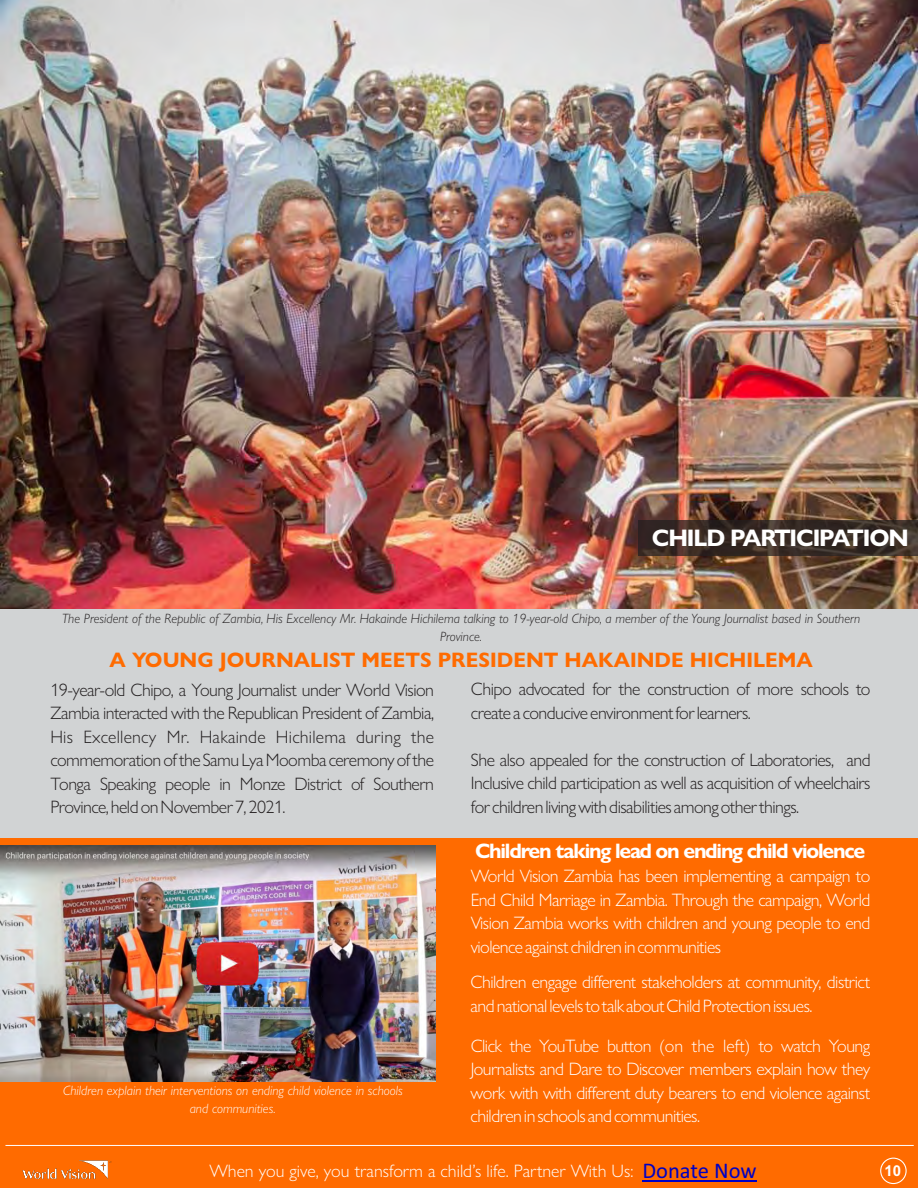
<style>
.page{position:relative;width:918px;height:1188px;background:#fff}
.page>*{position:absolute;margin:0;border:0;box-sizing:border-box;transform-origin:0 0}
.t1{font:700 24px "Gill Sans Nova";letter-spacing:-.045em;color:#fff}
.t2{font:700 21px "Gill Sans Nova";color:#ff6b00}
.t3{font:700 21px "Gill Sans Nova";letter-spacing:-.06em;color:#fff}
.t4{font:300 18px/23.4px "Gill Sans Nova";letter-spacing:-.03em;color:#231f20;text-align:justify}
.t5{font:300 18px/23.4px "Gill Sans Nova";letter-spacing:-.03em;color:#fff;text-align:justify}
.t6{font:300 18px "Gill Sans Nova";color:#fff}
.t7{font:700 15px "Arial";color:#fff}
.t8{font:italic 300 13.5px/17.5px "Gill Sans Nova";color:#231f20;text-align:center}
.t9{font:italic 300 13.5px/17.5px "Gill Sans Nova";color:#fff;text-align:center}
.s1{font-family:"Calibri";font-weight:400;font-size:22.5px;color:#0000c4}
</style>
<div class="page">
<img style="left:0;top:0;width:918px;height:610px">
<div style="left:0;top:610px;width:918px;height:578px;background:#d1d3d4"></div>
<div style="left:638px;top:520px;width:280px;height:36px;background:#231f20;opacity:.73"></div>
<div style="left:0;top:838px;width:918px;height:350px;background:#ff6b00"></div>
<img style="left:0;top:846px;width:436px;height:236px">
<hr style="left:5px;top:1145px;width:909px;height:1px;background:#fff">
<img style="left:192px;top:929px;width:71px;height:71px">
<img style="left:22px;top:1160px;width:90px;height:19px">
<svg style="left:880px;top:1158px;width:27px;height:26px"></svg>
<hr style="left:642px;top:1180px;width:115px;height:1px;background:#0000c4">
<h1 class="t1" style="left:652px;top:530px;width:259px">CHILD PARTICIPATION</h1>
<p class="t8" style="left:62px;top:611px;width:800px">The President of the Republic of Zambia, His Excellency Mr. Hakainde Hichilema talking to 19-year-old Chipo, a member of the Young Journalist based in Southern<br>Province.</p>
<p class="t2" style="left:110px;top:653px;width:705px">A YOUNG JOURNALIST MEETS PRESIDENT HAKAINDE HICHILEMA</p>
<p class="t4" style="left:50px;top:680px;width:385px">19-year-old Chipo, a Young Journalist under World Vision Zambia interacted with the Republican President of Zambia, His Excellency Mr. Hakainde Hichilema during the commemoration of the Samu Lya Moomba ceremony of the Tonga Speaking people in Monze District of Southern Province, held on November 7, 2021.</p>
<p class="t9" style="left:63px;top:1083px;width:341px">Children explain their interventions on ending child violence in schools and communities.</p>
<p class="t4" style="left:471px;top:680px;width:401px">Chipo advocated for the construction of more schools to create a conducive environment for learners.</p>
<p class="t4" style="left:471px;top:750px;width:401px">She also appealed for the construction of Laboratories, and Inclusive child participation as well as acquisition of wheelchairs for children living with disabilities among other things.</p>
<p class="t3" style="left:475px;top:844px;width:392px">Children taking lead on ending child violence</p>
<p class="t5" style="left:471px;top:867px;width:401px">World Vision Zambia has been implementing a campaign to End Child Marriage in Zambia. Through the campaign, World Vision Zambia works with children and young people to end violence against children in communities</p>
<p class="t5" style="left:471px;top:973px;width:401px">Children engage different stakeholders at community, district and national levels to talk about Child Protection issues.</p>
<p class="t5" style="left:471px;top:1036px;width:401px">Click the YouTube button (on the left) to watch Young Journalists and Dare to Discover members explain how they work with with different duty bearers to end violence against children in schools and communities.</p>
<p class="t6" style="left:209px;top:1165px;width:549px">When you give, you transform a child’s life. Partner With Us: <span class="s1">Donate Now</span></p>
<p class="t7" style="left:884px;top:1165px;width:18px">10</p>
</div>
